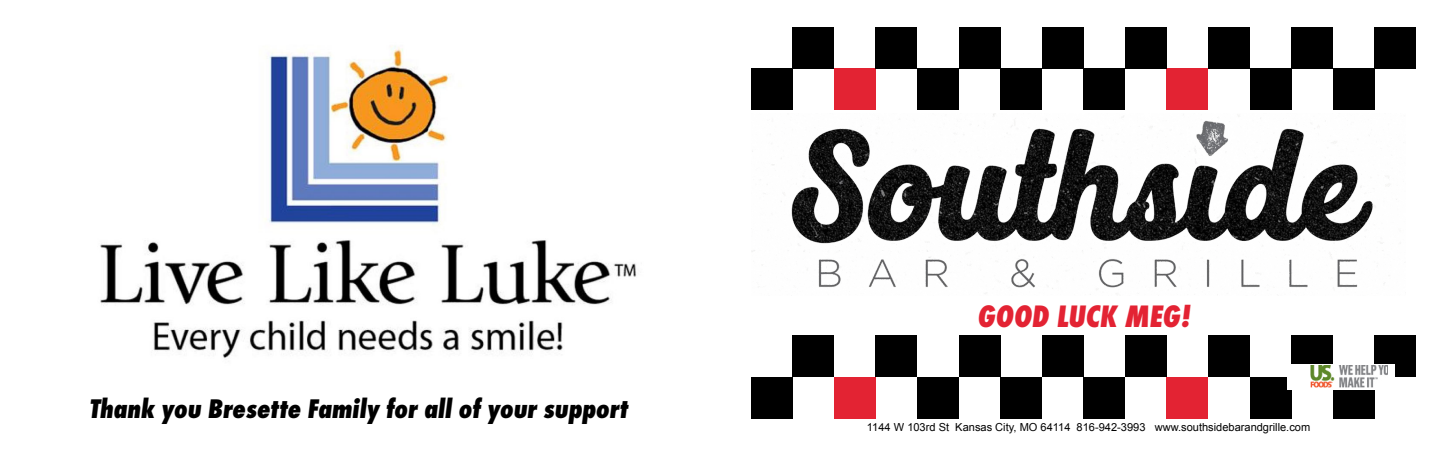
<style>
.page{position:relative;width:1440px;height:450px;background:#fff}
.page>*{position:absolute;margin:0;border:0;box-sizing:border-box;transform-origin:0 0}
.t1{font:italic 800 32.25px "Futura PT Cond";color:#e32333}
.t2{font:italic 800 28px "Futura PT Cond";color:#000}
.t3{font:11.12px "Arial";color:#000}
</style>
<div class="page">
<img style="left:100px;top:46px;width:537px;height:313px">
<img style="left:751px;top:114px;width:646px;height:176px">
<div style="left:793px;top:27px;width:41px;height:42px;background:#000"></div>
<div style="left:793px;top:335px;width:41px;height:42px;background:#000"></div>
<div style="left:1125px;top:27px;width:42px;height:42px;background:#000"></div>
<div style="left:1125px;top:335px;width:42px;height:42px;background:#000"></div>
<div style="left:751px;top:69px;width:42px;height:41px;background:#000"></div>
<div style="left:751px;top:377px;width:42px;height:42px;background:#000"></div>
<div style="left:959px;top:27px;width:42px;height:42px;background:#000"></div>
<div style="left:959px;top:335px;width:42px;height:42px;background:#000"></div>
<div style="left:1292px;top:27px;width:41px;height:42px;background:#000"></div>
<div style="left:1292px;top:335px;width:41px;height:42px;background:#000"></div>
<div style="left:918px;top:69px;width:41px;height:41px;background:#000"></div>
<div style="left:918px;top:377px;width:41px;height:42px;background:#000"></div>
<div style="left:1250px;top:69px;width:42px;height:41px;background:#000"></div>
<div style="left:1250px;top:377px;width:42px;height:42px;background:#000"></div>
<div style="left:1166px;top:27px;width:42px;height:42px;background:#fff"></div>
<div style="left:1166px;top:335px;width:42px;height:42px;background:#fff"></div>
<div style="left:792px;top:69px;width:42px;height:41px;background:#fff"></div>
<div style="left:792px;top:377px;width:42px;height:42px;background:#fff"></div>
<div style="left:1000px;top:27px;width:42px;height:42px;background:#fff"></div>
<div style="left:1000px;top:335px;width:42px;height:42px;background:#fff"></div>
<div style="left:1291px;top:69px;width:42px;height:41px;background:#fff"></div>
<div style="left:1291px;top:377px;width:42px;height:42px;background:#fff"></div>
<div style="left:875px;top:27px;width:42px;height:42px;background:#000"></div>
<div style="left:875px;top:335px;width:42px;height:42px;background:#000"></div>
<div style="left:1208px;top:27px;width:42px;height:42px;background:#000"></div>
<div style="left:1208px;top:335px;width:42px;height:42px;background:#000"></div>
<div style="left:834px;top:69px;width:42px;height:41px;background:#e32333"></div>
<div style="left:834px;top:377px;width:42px;height:42px;background:#e32333"></div>
<div style="left:1167px;top:69px;width:41px;height:41px;background:#e32333"></div>
<div style="left:1167px;top:377px;width:41px;height:42px;background:#e32333"></div>
<div style="left:1042px;top:27px;width:41px;height:42px;background:#000"></div>
<div style="left:1042px;top:335px;width:41px;height:42px;background:#000"></div>
<div style="left:1374px;top:27px;width:42px;height:42px;background:#000"></div>
<div style="left:1374px;top:335px;width:42px;height:42px;background:#000"></div>
<div style="left:1000px;top:69px;width:42px;height:41px;background:#000"></div>
<div style="left:1000px;top:377px;width:42px;height:42px;background:#000"></div>
<div style="left:1333px;top:69px;width:42px;height:41px;background:#000"></div>
<div style="left:1333px;top:377px;width:42px;height:42px;background:#000"></div>
<div style="left:1083px;top:69px;width:42px;height:41px;background:#000"></div>
<div style="left:1083px;top:377px;width:42px;height:42px;background:#000"></div>
<div style="left:1042px;top:69px;width:42px;height:41px;background:#fff"></div>
<div style="left:1042px;top:377px;width:42px;height:42px;background:#fff"></div>
<div style="left:1287px;top:364px;width:108px;height:26px;background:#fff"></div>
<img style="left:1310px;top:366px;width:78px;height:22px">
<h2 class="t2" style="left:90px;top:392px;width:540px">Thank you Bresette Family for all of your support</h2>
<h1 class="t1" style="left:978px;top:297px;width:215px">GOOD LUCK MEG!</h1>
<p class="t3" style="left:867px;top:420px;width:445px">1144 W 103rd St Kansas City, MO 64114 816-942-3993 www.southsidebarandgrille.com</p>
</div>
